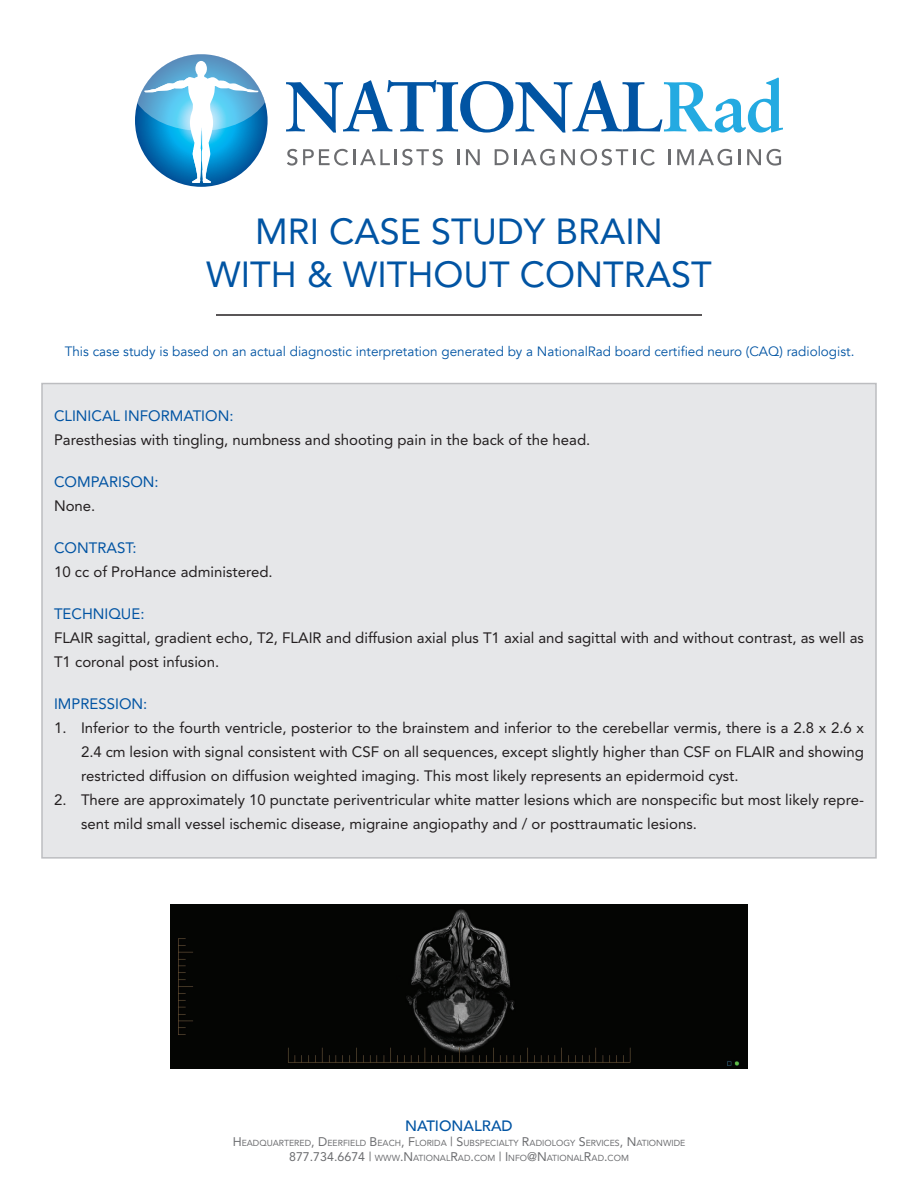
<style>
.page{position:relative;width:918px;height:1188px;background:#fff}
.page>*{position:absolute;margin:0;border:0;box-sizing:border-box;transform-origin:0 0}
.t1{font:36px/43.2px "Avenir";color:#0154a3;text-align:center}
.t2{font:15px/24px "Avenir";color:#231f20}
.t3{font:15px "Avenir";color:#0154a3}
.t4{font:500 15px "Avenir";color:#0154a3}
.t5{font:13.5px "Avenir";color:#0154a3}
.t6{font:8.7px/15px "Avenir";color:#6c6d70;text-align:center}
.s1{font-size:12.45px}
</style>
<div class="page">
<hr style="left:216px;top:314px;width:486px;height:2px;background:#231f20">
<svg style="left:137px;top:54px;width:128px;height:129px"></svg>
<svg style="left:286px;top:77px;width:497px;height:56px"></svg>
<svg style="left:287px;top:149px;width:10px;height:17px"></svg>
<svg style="left:303px;top:149px;width:45px;height:17px"></svg>
<hr style="left:353px;top:149px;width:3px;height:16px;background:#6c6d70">
<svg style="left:360px;top:149px;width:83px;height:17px"></svg>
<svg style="left:457px;top:149px;width:2px;height:16px"></svg>
<svg style="left:466px;top:149px;width:14px;height:16px"></svg>
<svg style="left:495px;top:149px;width:60px;height:17px"></svg>
<svg style="left:561px;top:149px;width:74px;height:17px"></svg>
<svg style="left:641px;top:149px;width:14px;height:17px"></svg>
<svg style="left:669px;top:149px;width:2px;height:16px"></svg>
<svg style="left:677px;top:149px;width:55px;height:17px"></svg>
<hr style="left:738px;top:149px;width:3px;height:16px;background:#6c6d70">
<svg style="left:747px;top:149px;width:14px;height:16px"></svg>
<svg style="left:767px;top:149px;width:14px;height:17px"></svg>
<div style="left:41px;top:383px;width:836px;height:476px;background:#e6e7e9;border:2px solid #bcbdc0"></div>
<img style="left:170px;top:904px;width:578px;height:164px">
<h1 class="t1" style="left:206px;top:210px;width:507px">MRI CASE STUDY BRAIN<br>WITH &amp; WITHOUT CONTRAST</h1>
<p class="t5" style="left:65px;top:343px;width:791px">This case study is based on an actual diagnostic interpretation generated by a NationalRad board certified neuro (CAQ) radiologist.</p>
<p class="t3" style="left:54px;top:407px;width:181px">CLINICAL INFORMATION:</p>
<p class="t2" style="left:54px;top:428px;width:538px">Paresthesias with tingling, numbness and shooting pain in the back of the head.</p>
<p class="t3" style="left:54px;top:473px;width:106px">COMPARISON:</p>
<p class="t2" style="left:54px;top:494px;width:43px">None.</p>
<p class="t3" style="left:54px;top:539px;width:84px">CONTRAST:</p>
<p class="t2" style="left:54px;top:560px;width:220px">10 cc of ProHance administered.</p>
<p class="t3" style="left:54px;top:605px;width:92px">TECHNIQUE:</p>
<p class="t2" style="left:54px;top:626px;width:811px">FLAIR sagittal, gradient echo, T2, FLAIR and diffusion axial plus T1 axial and sagittal with and without contrast, as well as<br>T1 coronal post infusion.</p>
<p class="t3" style="left:54px;top:695px;width:95px">IMPRESSION:</p>
<p class="t2" style="left:81px;top:716px;width:785px;text-align:justify;text-indent:-27px">1. Inferior to the fourth ventricle, posterior to the brainstem and inferior to the cerebellar vermis, there is a 2.8 x 2.6 x 2.4 cm lesion with signal consistent with CSF on all sequences, except slightly higher than CSF on FLAIR and showing restricted diffusion on diffusion weighted imaging. This most likely represents an epidermoid cyst.</p>
<p class="t2" style="left:81px;top:788px;width:785px;text-indent:-27px">2. There are approximately 10 punctate periventricular white matter lesions which are nonspecific but most likely repre&shy;sent mild small vessel ischemic disease, migraine angiopathy and / or posttraumatic lesions.</p>
<p class="t4" style="left:405px;top:1113px;width:109px">NATIONALRAD</p>
<p class="t6" style="left:233px;top:1135px;width:454px"><span class="s1">H</span>EADQUARTERED<span class="s1">, D</span> EERFIELD <span class="s1">B</span>EACH <span class="s1">, F</span>LORIDA <span class="s1">| S</span>UBSPECIALTY <span class="s1">R</span>ADIOLOGY <span class="s1">S</span>ERVICES<span class="s1">, N</span>ATIONWIDE<br><span class="s1">877.734.6674 |</span> WWW<span class="s1">.N</span>ATIONAL<span class="s1">R</span>AD<span class="s1">.</span>COM <span class="s1">| I</span> N FO<span class="s1">@N</span>ATIONAL<span class="s1">R</span>AD<span class="s1">.</span>COM</p>
</div>
